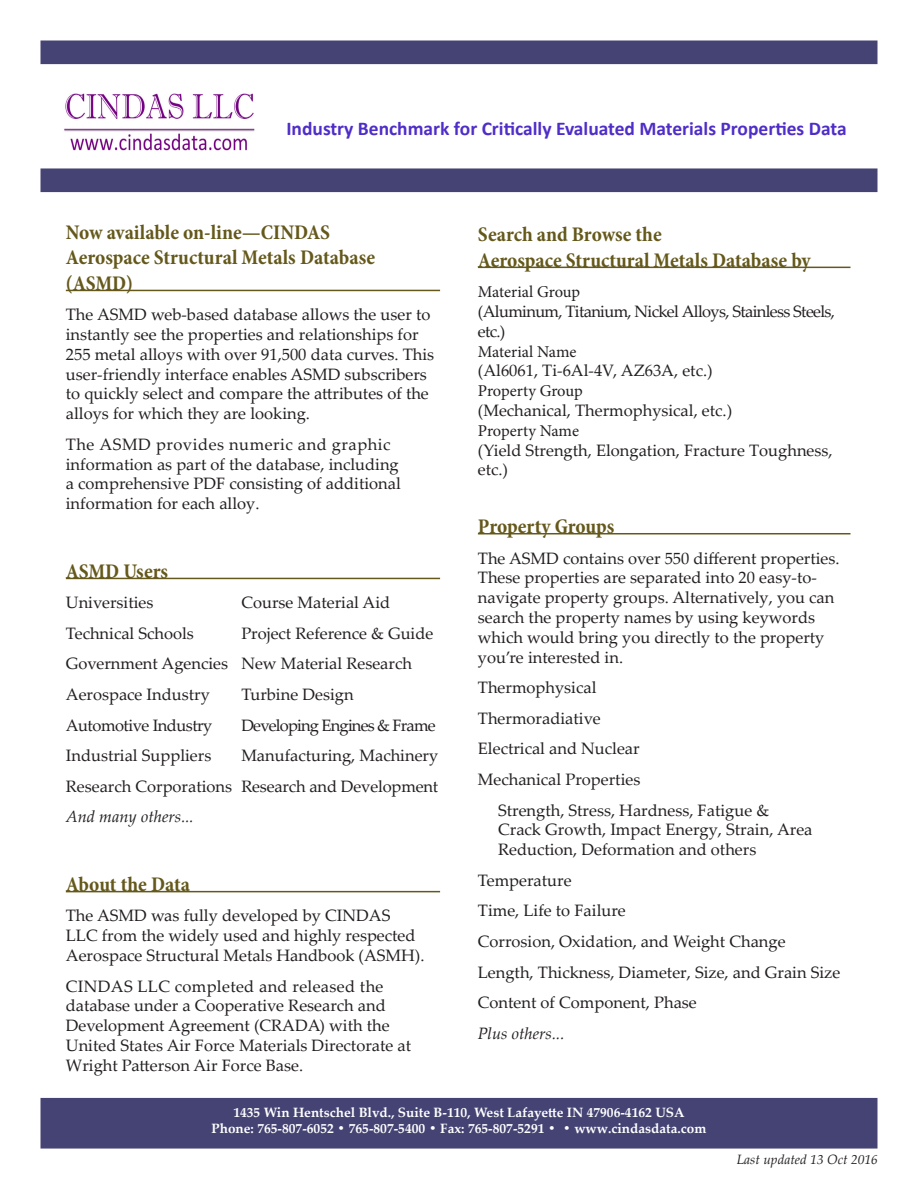
<style>
.page{position:relative;width:918px;height:1188px;background:#fff}
.page>*{position:absolute;margin:0;border:0;box-sizing:border-box;transform-origin:0 0}
.heading{font:700 condensed 21px/25.2px "Minion Pro";color:#64581b}
.t1{font:700 19.5px "Calibri";color:#4f2dc8}
.paragraph{font:16.5px/19.8px "Palatino Linotype";color:#231f20}
.list{font:16.5px/19.8px "Palatino Linotype";color:#231f20}
.list-2{font:16.5px/19.8px "Palatino Linotype";letter-spacing:-.04em;color:#231f20}
.list-3{font:16.5px "Minion Pro";letter-spacing:-.01em;color:#231f20}
.paragraph-2{font:italic 16.5px "Palatino Linotype";color:#231f20}
.paragraph-3{font:16.5px "Palatino Linotype";letter-spacing:-.05em;color:#231f20}
.paragraph-4{font:16.5px "Palatino Linotype";letter-spacing:-.03em;color:#231f20}
.paragraph-5{font:700 13.5px "Palatino Linotype";color:#fff}
.paragraph-6{font:italic 13.5px "Palatino Linotype";color:#231f20}
</style>
<div class="page">
<div style="left:40px;top:1098px;width:838px;height:51px;background:#444373;border:2px solid #444373"></div>
<div style="left:40px;top:168px;width:838px;height:24px;background:#444373;border:2px solid #444373"></div>
<div style="left:40px;top:40px;width:838px;height:24px;background:#444373;border:2px solid #444373"></div>
<hr style="left:66px;top:290px;width:374px;height:1px;background:#64581b">
<hr style="left:66px;top:578px;width:374px;height:1px;background:#64581b">
<hr style="left:66px;top:891px;width:374px;height:1px;background:#64581b">
<hr style="left:478px;top:267px;width:372px;height:1px;background:#64581b">
<hr style="left:478px;top:533px;width:372px;height:1px;background:#64581b">
<img style="left:64px;top:93px;width:191px;height:58px">
<p class="t1" style="left:286px;top:115px;width:562px">Industry Benchmark for Critically Evaluated Materials Properties Data</p>
<p class="heading" style="left:66px;top:220px;width:311px">Now available on-line—CINDAS<br>Aerospace Structural Metals Database (ASMD)</p>
<p class="paragraph" style="left:66px;top:304px;width:370px">The ASMD web-based database allows the user to instantly see the properties and relationships for 255 metal alloys with over 91,500 data curves. This user-friendly interface enables ASMD subscribers to quickly select and compare the attributes of the alloys for which they are looking.</p>
<p class="paragraph" style="left:66px;top:434px;width:337px">The ASMD provides numeric and graphic information as part of the database, including a comprehensive PDF consisting of additional information for each alloy.</p>
<p class="heading" style="left:66px;top:558px;width:104px">ASMD Users</p>
<p class="paragraph" style="left:66px;top:592px;width:89px">Universities</p>
<p class="paragraph" style="left:241px;top:592px;width:150px">Course Material Aid</p>
<p class="paragraph" style="left:66px;top:623px;width:130px">Technical Schools</p>
<p class="paragraph" style="left:241px;top:623px;width:194px">Project Reference &amp; Guide</p>
<p class="paragraph" style="left:66px;top:653px;width:348px">Government Agencies New Material Research</p>
<p class="paragraph" style="left:66px;top:684px;width:146px">Aerospace Industry</p>
<p class="paragraph" style="left:241px;top:684px;width:114px">Turbine Design</p>
<p class="paragraph-4" style="left:66px;top:713px;width:148px">Automotive Industry</p>
<p class="paragraph-3" style="left:241px;top:713px;width:196px">Developing Engines &amp; Frame</p>
<p class="paragraph" style="left:66px;top:745px;width:147px">Industrial Suppliers</p>
<p class="paragraph" style="left:241px;top:745px;width:198px">Manufacturing, Machinery</p>
<p class="paragraph" style="left:66px;top:776px;width:374px">Research Corporations Research and Development</p>
<p class="paragraph-2" style="left:66px;top:805px;width:129px">And many others...</p>
<p class="heading" style="left:66px;top:871px;width:126px">About the Data</p>
<p class="paragraph" style="left:66px;top:905px;width:360px">The ASMD was fully developed by CINDAS<br>LLC from the widely used and highly respected<br>Aerospace Structural Metals Handbook (ASMH).</p>
<p class="paragraph" style="left:66px;top:976px;width:347px">CINDAS LLC completed and released the database under a Cooperative Research and Development Agreement (CRADA) with the United States Air Force Materials Directorate at Wright Patterson Air Force Base.</p>
<p class="heading" style="left:478px;top:222px;width:334px">Search and Browse the<br>Aerospace Structural Metals Database by</p>
<p class="list-3" style="left:478px;top:281px;width:104px">Material Group</p>
<p class="list-2" style="left:478px;top:301px;width:359px">(Aluminum, Titanium, Nickel Alloys, Stainless Steels, etc.)</p>
<p class="list-3" style="left:478px;top:340px;width:100px">Material Name</p>
<p class="list" style="left:478px;top:360px;width:236px">(Al6061, Ti-6Al-4V, AZ63A, etc.)</p>
<p class="list-3" style="left:478px;top:380px;width:106px">Property Group</p>
<p class="list" style="left:478px;top:400px;width:256px">(Mechanical, Thermophysical, etc.)</p>
<p class="list-3" style="left:478px;top:419px;width:103px">Property Name</p>
<p class="list" style="left:478px;top:439px;width:356px">(Yield Strength, Elongation, Fracture Toughness, etc.)</p>
<p class="heading" style="left:478px;top:514px;width:138px">Property Groups</p>
<p class="paragraph" style="left:478px;top:547px;width:363px">The ASMD contains over 550 different properties.<br>These properties are separated into 20 easy-to&shy;navigate property groups. Alternatively, you can search the property names by using keywords which would bring you directly to the property you’re interested in.</p>
<p class="paragraph" style="left:478px;top:677px;width:120px">Thermophysical</p>
<p class="paragraph" style="left:478px;top:708px;width:124px">Thermoradiative</p>
<p class="paragraph" style="left:478px;top:738px;width:163px">Electrical and Nuclear</p>
<p class="paragraph" style="left:478px;top:769px;width:164px">Mechanical Properties</p>
<p class="paragraph" style="left:498px;top:799px;width:316px">Strength, Stress, Hardness, Fatigue &amp;<br>Crack Growth, Impact Energy, Strain, Area<br>Reduction, Deformation and others</p>
<p class="paragraph" style="left:478px;top:870px;width:95px">Temperature</p>
<p class="paragraph" style="left:478px;top:900px;width:149px">Time, Life to Failure</p>
<p class="paragraph" style="left:478px;top:931px;width:309px">Corrosion, Oxidation, and Weight Change</p>
<p class="paragraph" style="left:478px;top:961px;width:364px">Length, Thickness, Diameter, Size, and Grain Size</p>
<p class="paragraph" style="left:478px;top:992px;width:220px">Content of Component, Phase</p>
<p class="paragraph-2" style="left:478px;top:1021px;width:88px">Plus others...</p>
<p class="paragraph-5" style="left:233px;top:1102px;width:453px">1435 Win Hentschel Blvd., Suite B-110, West Lafayette IN 47906-4162 USA</p>
<p class="paragraph-5" style="left:212px;top:1119px;width:496px">Phone: 765-807-6052 • 765-807-5400 • Fax: 765-807-5291 • • www.cindasdata.com</p>
<p class="paragraph-6" style="left:737px;top:1150px;width:143px">Last updated 13 Oct 2016</p>
</div>
